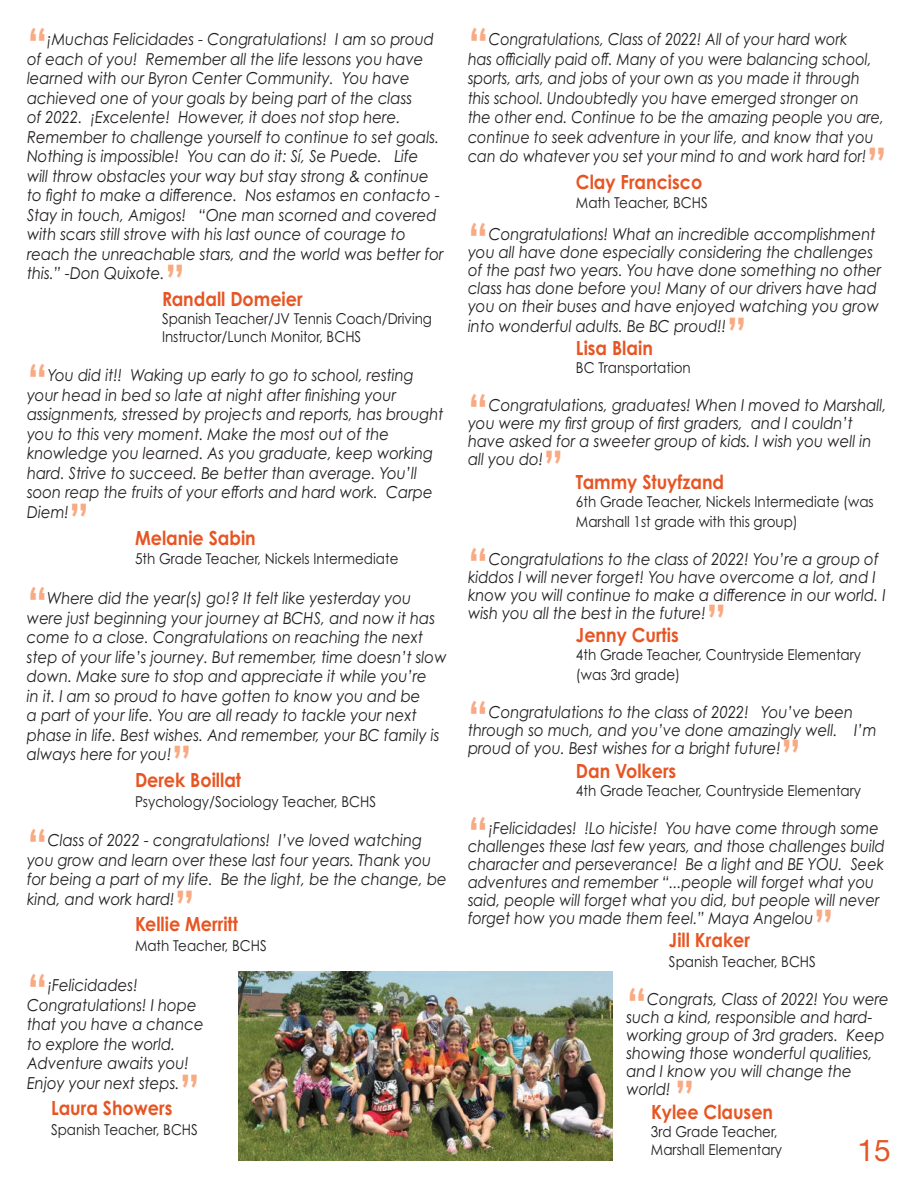
<style>
.page{position:relative;width:918px;height:1188px;background:#fff}
.page>*{position:absolute;margin:0;border:0;box-sizing:border-box;transform-origin:0 0}
.t1{font:700 48px "Century Gothic Pro";color:#f8aa83;scale:.9 1}
.t2{font:30px "Helvetica Neue LT Std";color:#e65524}
.t3{font:700 19.5px "Century Gothic Pro";color:#e65524;scale:.9 1}
.t4{font:italic 16.5px/19.5px "Century Gothic Pro";color:#231f20;scale:.9 1}
.t5{font:italic 16.5px/19.5px "Century Gothic Pro";color:#231f20;scale:.87 1}
.t6{font:italic 16.5px/18px "Century Gothic Pro";color:#231f20;scale:.88 1}
.t7{font:15px/18px "Century Gothic Pro";color:#231f20;scale:.9 1}
</style>
<div class="page">
<img style="left:238px;top:971px;width:375px;height:190px">
<h1 class="t1" style="left:27px;top:16px;width:25px">“</h1>
<p class="t4" style="left:27px;top:29px;width:464px;text-indent:20px">¡Muchas Felicidades - Congratulations! I am so proud of each of you! Remember all the life lessons you have learned with our Byron Center Community. You have achieved one of your goals by being part of the class<br>of 2022. ¡Excelente! However, it does not stop here.<br>Remember to challenge yourself to continue to set goals.<br>Nothing is impossible! You can do it: Sí, Se Puede. Life will throw obstacles your way but stay strong &amp; continue to fight to make a difference. Nos estamos en contacto - Stay in touch, Amigos! “One man scorned and covered with scars still strove with his last ounce of courage to reach the unreachable stars, and the world was better for this.” -Don Quixote.</p>
<p class="t3" style="left:162px;top:286px;width:158px">Randall Domeier</p>
<h1 class="t1" style="left:165px;top:253px;width:25px">”</h1>
<p class="t7" style="left:162px;top:309px;width:302px">Spanish Teacher/JV Tennis Coach/Driving<br>Instructor/Lunch Monitor, BCHS</p>
<h1 class="t1" style="left:27px;top:352px;width:25px">“</h1>
<p class="t4" style="left:27px;top:366px;width:464px;text-indent:21px">You did it!! Waking up early to go to school, resting your head in bed so late at night after finishing your assignments, stressed by projects and reports, has brought you to this very moment. Make the most out of the knowledge you learned. As you graduate, keep working hard. Strive to succeed. Be better than average. You’ll soon reap the fruits of your efforts and hard work. Carpe Diem!</p>
<h1 class="t1" style="left:69px;top:492px;width:25px">”</h1>
<p class="t3" style="left:135px;top:525px;width:136px">Melanie Sabin</p>
<p class="t7" style="left:135px;top:550px;width:294px">5th Grade Teacher, Nickels Intermediate</p>
<h1 class="t1" style="left:27px;top:575px;width:25px">“</h1>
<p class="t4" style="left:27px;top:588px;width:468px;text-indent:20px">Where did the year(s) go!? It felt like yesterday you were just beginning your journey at BCHS, and now it has come to a close. Congratulations on reaching the next step of your life’s journey. But remember, time doesn’t slow down. Make sure to stop and appreciate it while you’re<br>in it. I am so proud to have gotten to know you and be<br>a part of your life. You are all ready to tackle your next phase in life. Best wishes. And remember, your BC family is always here for you!</p>
<p class="t3" style="left:135px;top:768px;width:120px">Derek Boillat</p>
<h1 class="t1" style="left:171px;top:734px;width:25px">”</h1>
<p class="t7" style="left:135px;top:792px;width:269px">Psychology/Sociology Teacher, BCHS</p>
<h1 class="t1" style="left:27px;top:817px;width:25px">“</h1>
<p class="t4" style="left:27px;top:831px;width:468px;text-indent:21px">Class of 2022 - congratulations! I’ve loved watching you grow and learn over these last four years. Thank you for being a part of my life. Be the light, be the change, be kind, and work hard!</p>
<p class="t3" style="left:135px;top:912px;width:116px">Kellie Merritt</p>
<h1 class="t1" style="left:175px;top:878px;width:25px">”</h1>
<p class="t7" style="left:135px;top:937px;width:148px">Math Teacher, BCHS</p>
<h1 class="t1" style="left:27px;top:962px;width:25px">“</h1>
<p class="t4" style="left:27px;top:975px;width:198px;text-indent:21px">¡Felicidades!<br>Congratulations! I hope that you have a chance to explore the world.<br>Adventure awaits you!<br>Enjoy your next steps.</p>
<p class="t3" style="left:51px;top:1096px;width:136px">Laura Showers</p>
<h1 class="t1" style="left:180px;top:1062px;width:25px">”</h1>
<p class="t7" style="left:51px;top:1120px;width:165px">Spanish Teacher, BCHS</p>
<h1 class="t1" style="left:468px;top:16px;width:25px">“</h1>
<p class="t5" style="left:468px;top:29px;width:480px;text-indent:21px">Congratulations, Class of 2022! All of your hard work<br>has officially paid off. Many of you were balancing school, sports, arts, and jobs of your own as you made it through this school. Undoubtedly you have emerged stronger on the other end. Continue to be the amazing people you are, continue to seek adventure in your life, and know that you can do whatever you set your mind to and work hard for!</p>
<p class="t3" style="left:576px;top:169px;width:142px">Clay Francisco</p>
<h1 class="t1" style="left:866px;top:136px;width:25px">”</h1>
<p class="t7" style="left:576px;top:194px;width:148px">Math Teacher, BCHS</p>
<h1 class="t1" style="left:468px;top:211px;width:25px">“</h1>
<p class="t4" style="left:468px;top:225px;width:461px;line-height:18px;text-indent:21px">Congratulations! What an incredible accomplishment you all have done especially considering the challenges of the past two years. You have done something no other class has done before you! Many of our drivers have had you on their buses and have enjoyed watching you grow</p>
<p class="t4" style="left:468px;top:316px;width:289px">into wonderful adults. Be BC proud!!</p>
<p class="t3" style="left:576px;top:336px;width:87px">Lisa Blain</p>
<h1 class="t1" style="left:726px;top:305px;width:25px">”</h1>
<p class="t7" style="left:576px;top:359px;width:129px">BC Transportation</p>
<h1 class="t1" style="left:468px;top:382px;width:25px">“</h1>
<p class="t4" style="left:468px;top:396px;width:467px;line-height:18px;text-indent:21px">Congratulations, graduates! When I moved to Marshall, you were my first group of first graders, and I couldn’t have asked for a sweeter group of kids. I wish you well in all you do!</p>
<h1 class="t1" style="left:543px;top:439px;width:25px">”</h1>
<p class="t3" style="left:576px;top:470px;width:166px">Tammy Stuyfzand</p>
<p class="t7" style="left:576px;top:491px;width:332px;line-height:19.8px">6th Grade Teacher, Nickels Intermediate (was<br>Marshall 1st grade with this group)</p>
<h1 class="t1" style="left:468px;top:536px;width:25px">“</h1>
<p class="t4" style="left:468px;top:550px;width:466px;line-height:18px;text-indent:21px">Congratulations to the class of 2022! You’re a group of kiddos I will never forget! You have overcome a lot, and I know you will continue to make a difference in our world. I wish you all the best in the future!</p>
<p class="t3" style="left:576px;top:623px;width:116px">Jenny Curtis</p>
<h1 class="t1" style="left:706px;top:593px;width:25px">”</h1>
<p class="t7" style="left:576px;top:645px;width:318px;line-height:19.8px">4th Grade Teacher, Countryside Elementary (was 3rd grade)</p>
<h1 class="t1" style="left:468px;top:689px;width:25px">“</h1>
<p class="t4" style="left:468px;top:703px;width:455px;line-height:18px;text-indent:21px">Congratulations to the class of 2022! You’ve been through so much, and you’ve done amazingly well. I’m proud of you. Best wishes for a bright future!</p>
<p class="t3" style="left:576px;top:759px;width:113px">Dan Volkers</p>
<h1 class="t1" style="left:781px;top:728px;width:25px">”</h1>
<p class="t7" style="left:576px;top:781px;width:318px">4th Grade Teacher, Countryside Elementary</p>
<h1 class="t1" style="left:468px;top:805px;width:25px">“</h1>
<p class="t6" style="left:468px;top:819px;width:475px;text-indent:21px">¡Felicidades! !Lo hiciste! You have come through some challenges these last few years, and those challenges build character and perseverance! Be a light and BE YOU. Seek adventures and remember “...people will forget what you said, people will forget what you did, but people will never forget how you made them feel.” Maya Angelou</p>
<p class="t3" style="left:669px;top:928px;width:92px">Jill Kraker</p>
<h1 class="t1" style="left:813px;top:898px;width:25px">”</h1>
<p class="t7" style="left:669px;top:953px;width:165px">Spanish Teacher, BCHS</p>
<h1 class="t1" style="left:626px;top:976px;width:25px">“</h1>
<p class="t4" style="left:626px;top:990px;width:293px;line-height:18px;text-indent:21px">Congrats, Class of 2022! You were such a kind, responsible and hard&shy;working group of 3rd graders. Keep showing those wonderful qualities, and I know you will change the world!</p>
<p class="t3" style="left:651px;top:1100px;width:137px">Kylee Clausen</p>
<h1 class="t1" style="left:675px;top:1069px;width:25px">”</h1>
<p class="t7" style="left:651px;top:1122px;width:147px">3rd Grade Teacher,<br>Marshall Elementary</p>
<h2 class="t2" style="left:858px;top:1132px;width:35px">15</h2>
</div>
